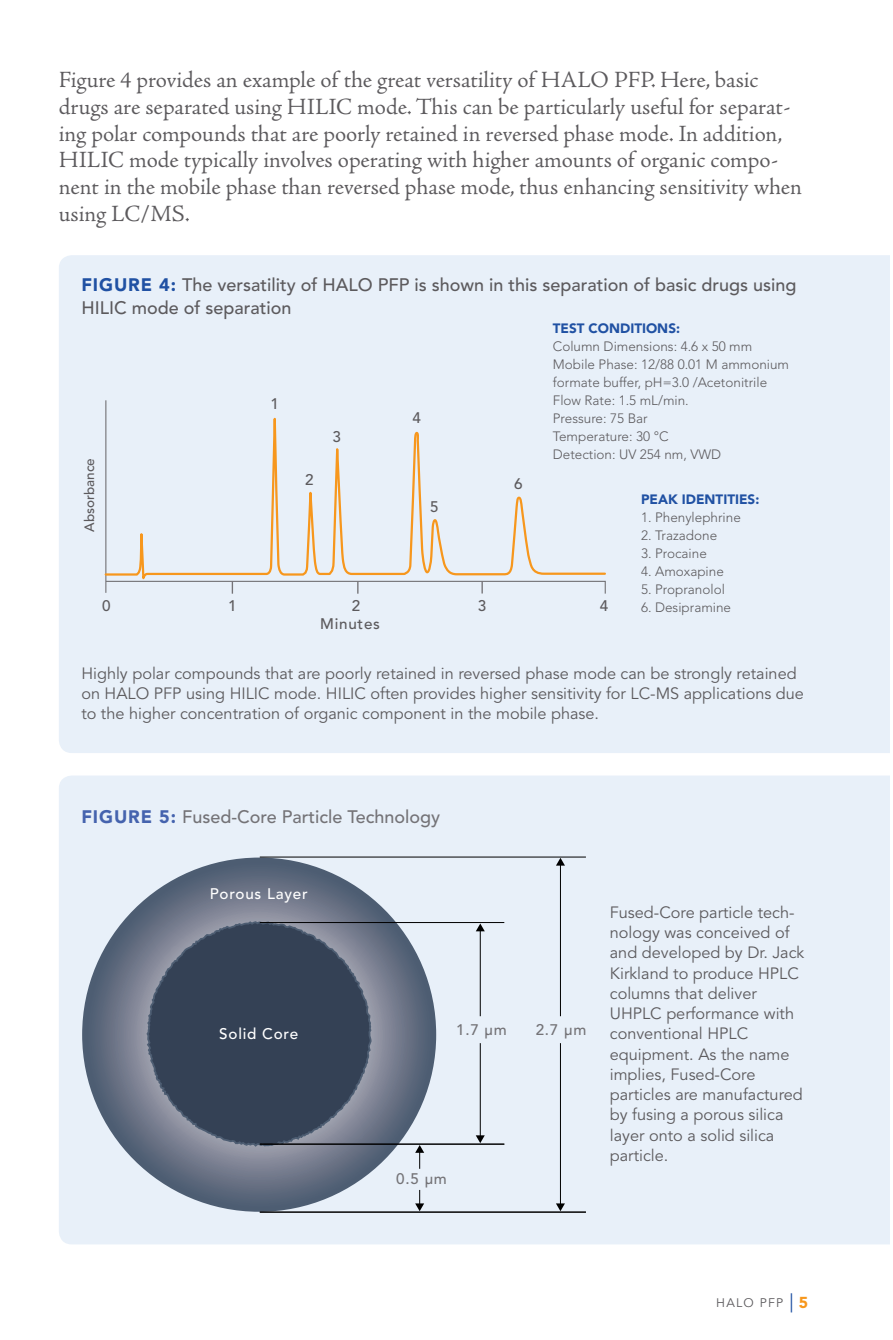
<style>
.page{position:relative;width:893px;height:1340px;background:#fff}
.page>*{position:absolute;margin:0;border:0;box-sizing:border-box;transform-origin:0 0}
.t1{font:24.3px/27px "Adobe Jenson MM.371.10.+SEHAOP";letter-spacing:.005em;color:#5c5a5d}
.t2{font:18px/22.5px "Avenir Medium+EIVUJL";color:#5c5a5d}
.t3{font:18px "Avenir Medium+EIVUJL";color:#747377}
.t4{font:16.2px/20.2px "Avenir Book+DLOPAP";color:#5c5a5d}
.t5{font:15.3px "Avenir Medium+EIVUJL";letter-spacing:.05em;color:#fff}
.t6{font:15.3px "Avenir Medium+EIVUJL";letter-spacing:.05em;color:#5c5a5d}
.t7{font:15.3px "Avenir Medium+EIVUJL";color:#747377}
.t8{font:13.5px/18px "Avenir Light+BNXLFN";color:#5c5a5d}
.t9{font:13.5px "Avenir Black+ZUHHGM";color:#2051a3}
.t10{font:13.5px "Avenir Medium+EIVUJL";color:#5c5a5d}
.t11{font:12.38px "Avenir Book+DLOPAP";letter-spacing:.1em;color:#5c5a5d}
.t12{font:10.8px "Gill Sans Bold+QIUAFS";color:#000}
.s1{font-family:"Avenir Black+ZUHHGM";color:#2051a3}
.s2{font-family:"Avenir Black+ZUHHGM";color:#4563ae}
.s3{font-family:"Avenir Light+BNXLFN";font-size:24.75px;color:#2051a3}
.s4{font-family:"Avenir Black+ZUHHGM";font-size:15.75px;color:#f7971d}
</style>
<div class="page">
<div style="left:59px;top:775px;width:830px;height:469px;background:#e8f0f9"></div>
<svg style="left:83px;top:858px;width:352px;height:352px;background:#656f82"></svg>
<svg style="left:145px;top:920px;width:228px;height:227px;background:#475265"></svg>
<hr style="left:260px;top:1211px;width:326px;height:1px;background:#000">
<hr style="left:260px;top:1143px;width:244px;height:1px;background:#000">
<hr style="left:260px;top:922px;width:244px;height:1px;background:#000">
<hr style="left:260px;top:856px;width:326px;height:1px;background:#000">
<hr style="left:480px;top:930px;width:1px;height:94px;background:#000">
<svg style="left:476px;top:923px;width:9px;height:8px"></svg>
<hr style="left:480px;top:1036px;width:1px;height:100px;background:#000">
<svg style="left:476px;top:1135px;width:9px;height:8px"></svg>
<hr style="left:560px;top:864px;width:1px;height:160px;background:#000">
<svg style="left:556px;top:857px;width:9px;height:8px"></svg>
<hr style="left:560px;top:1035px;width:1px;height:169px;background:#000">
<svg style="left:556px;top:1203px;width:9px;height:8px"></svg>
<svg style="left:415px;top:1144px;width:9px;height:24px"></svg>
<svg style="left:415px;top:1189px;width:9px;height:22px"></svg>
<div style="left:463px;top:1016px;width:39px;height:27px;background:#e8f0f9;border-radius:11px"></div>
<div style="left:542px;top:1016px;width:39px;height:27px;background:#e8f0f9;border-radius:11px"></div>
<div style="left:400px;top:1168px;width:40px;height:21px;background:#e8f0f9;border-radius:9px"></div>
<div style="left:59px;top:255px;width:830px;height:498px;background:#e8f0f9"></div>
<hr style="left:105px;top:400px;width:1px;height:193px;background:#747377">
<div style="left:103px;top:419px;width:504px;height:259px;background:#e8f0f9"></div>
<p class="t1" style="left:59px;top:68px;width:745px">Figure 4 provides an example of the great versatility of HALO PFP. Here, basic drugs are separated using HILIC mode. This can be particularly useful for separat&shy;ing polar compounds that are poorly retained in reversed phase mode. In addition, HILIC mode typically involves operating with higher amounts of organic compo&shy;nent in the mobile phase than reversed phase mode, thus enhancing sensitivity when using LC/MS.</p>
<p class="t2" style="left:81px;top:275px;width:717px"><span class="s1">FIGURE 4:</span> The versatility of HALO PFP is shown in this separation of basic drugs using<br>HILIC mode of separation</p>
<p class="t10" style="left:84px;top:531px;width:75px;rotate:-90deg">Absorbance</p>
<p class="t9" style="left:553px;top:322px;width:129px">TEST CONDITIONS:</p>
<p class="t8" style="left:553px;top:338px;width:238px">Column Dimensions: 4.6 x 50 mm<br>Mobile Phase: 12/88 0.01 M ammonium formate buffer, pH=3.0 /Acetonitrile<br>Flow Rate: 1.5 mL/min.<br>Pressure: 75 Bar<br>Temperature: 30 °C<br>Detection: UV 254 nm, VWD</p>
<p class="t9" style="left:641px;top:493px;width:120px">PEAK IDENTITIES:</p>
<p class="t8" style="left:641px;top:509px;width:101px">1. Phenylephrine</p>
<p class="t8" style="left:641px;top:527px;width:78px">2. Trazadone</p>
<p class="t8" style="left:641px;top:545px;width:67px">3. Procaine</p>
<p class="t8" style="left:641px;top:563px;width:84px">4. Amoxapine</p>
<p class="t8" style="left:641px;top:581px;width:85px">5. Propranolol</p>
<p class="t8" style="left:641px;top:599px;width:92px">6. Desipramine</p>
<p class="t6" style="left:271px;top:397px;width:10px">1</p>
<p class="t6" style="left:413px;top:411px;width:10px">4</p>
<p class="t6" style="left:332px;top:430px;width:10px">3</p>
<p class="t6" style="left:305px;top:473px;width:10px">2</p>
<p class="t6" style="left:514px;top:478px;width:10px">6</p>
<p class="t6" style="left:430px;top:500px;width:10px">5</p>
<p class="t6" style="left:102px;top:599px;width:10px">0</p>
<p class="t6" style="left:228px;top:599px;width:10px">1</p>
<p class="t6" style="left:352px;top:599px;width:10px">2</p>
<p class="t6" style="left:478px;top:599px;width:10px">3</p>
<p class="t6" style="left:600px;top:599px;width:10px">4</p>
<p class="t6" style="left:320px;top:617px;width:61px">Minutes</p>
<p class="t4" style="left:81px;top:664px;width:724px">Highly polar compounds that are poorly retained in reversed phase mode can be strongly retained on HALO PFP using HILIC mode. HILIC often provides higher sensitivity for LC-MS applications due to the higher concentration of organic component in the mobile phase.</p>
<p class="t3" style="left:81px;top:809px;width:360px"><span class="s2">FIGURE 5:</span> Fused-Core Particle Technology</p>
<p class="t5" style="left:210px;top:887px;width:99px">Porous Layer</p>
<p class="t5" style="left:219px;top:1027px;width:80px">Solid Core</p>
<p class="t7" style="left:456px;top:1023px;width:52px">1.7 µm</p>
<p class="t7" style="left:536px;top:1023px;width:52px">2.7 µm</p>
<p class="t12" style="left:462px;top:1024px;width:37px">1.7 µm</p>
<p class="t12" style="left:544px;top:1025px;width:37px">2.7 µm</p>
<p class="t7" style="left:396px;top:1171px;width:52px">0.5 µm</p>
<p class="t12" style="left:402px;top:1172px;width:37px">0.5 µm</p>
<p class="t4" style="left:610px;top:903px;width:196px">Fused-Core particle tech&shy;nology was conceived of and developed by Dr. Jack<br>Kirkland to produce HPLC columns that deliver<br>UHPLC performance with conventional HPLC equipment. As the name implies, Fused-Core particles are manufactured by fusing a porous silica layer onto a solid silica particle.</p>
<p class="t11" style="left:716px;top:1297px;width:93px">HALO PFP <span class="s3">|</span> <span class="s4">5</span></p>
</div>
